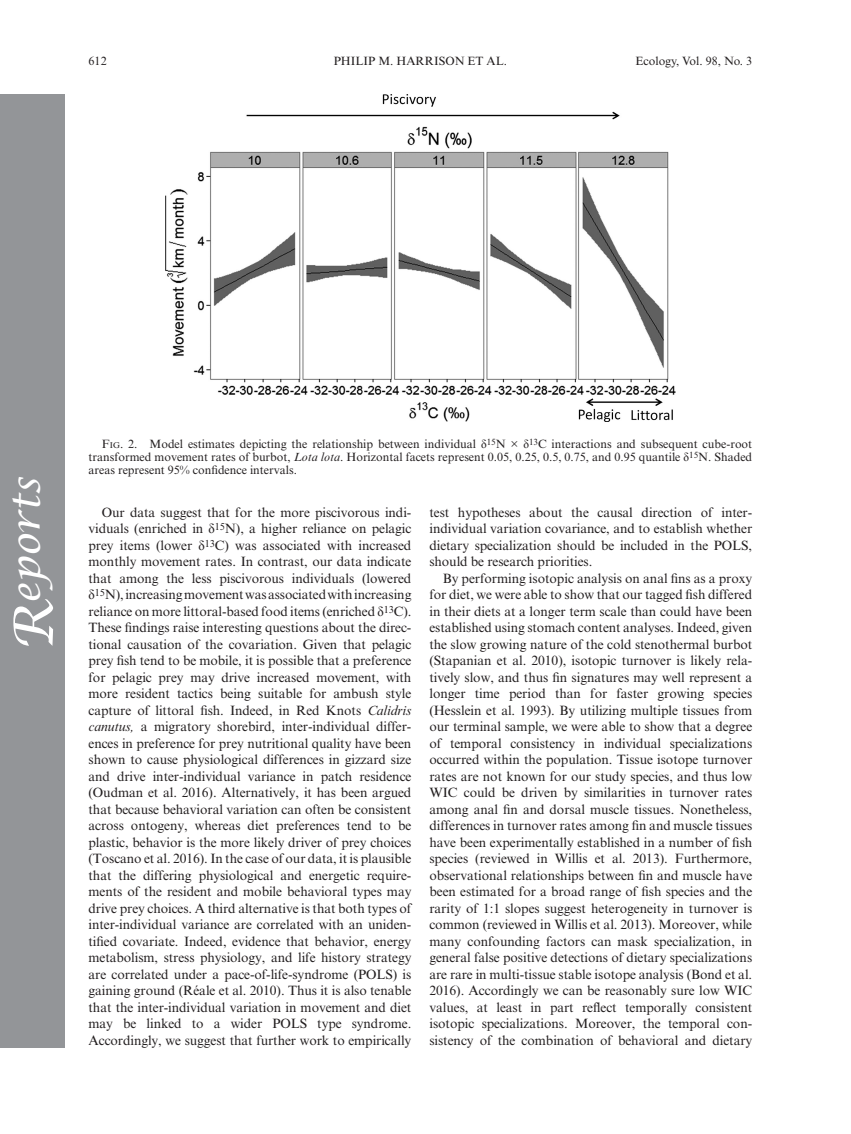
<style>
.page{position:relative;width:851px;height:1134px;background:#fff}
.page>*{position:absolute;margin:0;border:0;box-sizing:border-box;transform-origin:0 0}
.t1{font:italic 39px "Lucida Calligraphy";color:#fff}
.t2{font:13.5px/16.5px "Times NRMT";letter-spacing:-.005em;color:#231f20;text-align:justify}
.t3{font:12px/12.8px "Times NRMT";color:#231f20;text-align:justify}
.s1{font-size:54px}
.s2{font-style:inherit}
.s3{font-size:8.4px}
.s4{font-family:"Times New Roman PSMT unicode"}
.s5{font-style:italic}
</style>
<div class="page">
<div style="left:0;top:94px;width:65px;height:954px;background:#939598"></div>
<img style="left:165px;top:94px;width:510px;height:328px">
<p class="t3" style="left:89px;top:55px;width:19px">612</p>
<p class="t3" style="left:333px;top:55px;width:175px">PHILIP M. HARRISON ET AL.</p>
<p class="t3" style="left:635px;top:55px;width:118px">Ecology, Vol. 98, No. 3</p>
<h1 class="t1" style="left:3px;top:651px;width:177px;rotate:-90deg"><span class="s1">R</span>eports</h1>
<p class="t3" style="left:88px;top:438px;width:665px;text-indent:13px"><span class="s2">F</span><span class="s3">ig</span><span class="s2">.</span> 2. Model estimates depicting the relationship between individual <span class="s4">δ</span><sup>15</sup>N × <span class="s4">δ</span><sup>13</sup>C interactions and subsequent cube-root transformed movement rates of burbot, <span class="s5">Lota lota</span>. Horizontal facets represent 0.05, 0.25, 0.5, 0.75, and 0.95 quantile <span class="s4">δ</span><sup>15</sup>N. Shaded areas represent 95% confidence intervals.</p>
<p class="t2" style="left:88px;top:504px;width:324px;text-indent:13px">Our data suggest that for the more piscivorous indi&shy;viduals (enriched in <span class="s4">δ</span><sup>15</sup>N), a higher reliance on pelagic prey items (lower <span class="s4">δ</span><sup>13</sup>C) was associated with increased monthly movement rates. In contrast, our data indicate that among the less piscivorous individuals (lowered <span class="s4">δ</span><sup>15</sup>N), increasing movement was associated with increasing reliance on more littoral-based food items (enriched <span class="s4">δ</span><sup>13</sup>C).<br>These findings raise interesting questions about the direc&shy;tional causation of the covariation. Given that pelagic prey fish tend to be mobile, it is possible that a preference for pelagic prey may drive increased movement, with more resident tactics being suitable for ambush style capture of littoral fish. Indeed, in Red Knots <span class="s5">Calidris canutus,</span> a migratory shorebird, inter-individual differ&shy;ences in preference for prey nutritional quality have been shown to cause physiological differences in gizzard size and drive inter-individual variance in patch residence (Oudman et al. 2016). Alternatively, it has been argued that because behavioral variation can often be consistent across ontogeny, whereas diet preferences tend to be plastic, behavior is the more likely driver of prey choices (Toscano et al. 2016). In the case of our data, it is plausible that the differing physiological and energetic require&shy;ments of the resident and mobile behavioral types may drive prey choices. A third alternative is that both types of inter-individual variance are correlated with an uniden&shy;tified covariate. Indeed, evidence that behavior, energy metabolism, stress physiology, and life history strategy are correlated under a pace-of-life-syndrome (POLS) is gaining ground (Réale et al. 2010). Thus it is also tenable that the inter-individual variation in movement and diet may be linked to a wider POLS type syndrome.<br>Accordingly, we suggest that further work to empirically</p>
<p class="t2" style="left:429px;top:504px;width:324px">test hypotheses about the causal direction of inter&shy;individual variation covariance, and to establish whether dietary specialization should be included in the POLS, should be research priorities.</p>
<p class="t2" style="left:429px;top:570px;width:324px;text-indent:13px">By performing isotopic analysis on anal fins as a proxy for diet, we were able to show that our tagged fish differed in their diets at a longer term scale than could have been established using stomach content analyses. Indeed, given the slow growing nature of the cold stenothermal burbot (Stapanian et al. 2010), isotopic turnover is likely rela&shy;tively slow, and thus fin signatures may well represent a longer time period than for faster growing species (Hesslein et al. 1993). By utilizing multiple tissues from our terminal sample, we were able to show that a degree of temporal consistency in individual specializations occurred within the population. Tissue isotope turnover rates are not known for our study species, and thus low WIC could be driven by similarities in turnover rates among anal fin and dorsal muscle tissues. Nonetheless, differences in turnover rates among fin and muscle tissues have been experimentally established in a number of fish species (reviewed in Willis et al. 2013). Furthermore, observational relationships between fin and muscle have been estimated for a broad range of fish species and the rarity of 1:1 slopes suggest heterogeneity in turnover is common (reviewed in Willis et al. 2013). Moreover, while many confounding factors can mask specialization, in general false positive detections of dietary specializations are rare in multi-tissue stable isotope analysis (Bond et al.<br>2016). Accordingly we can be reasonably sure low WIC values, at least in part reflect temporally consistent isotopic specializations. Moreover, the temporal con&shy;sistency of the combination of behavioral and dietary</p>
</div>
